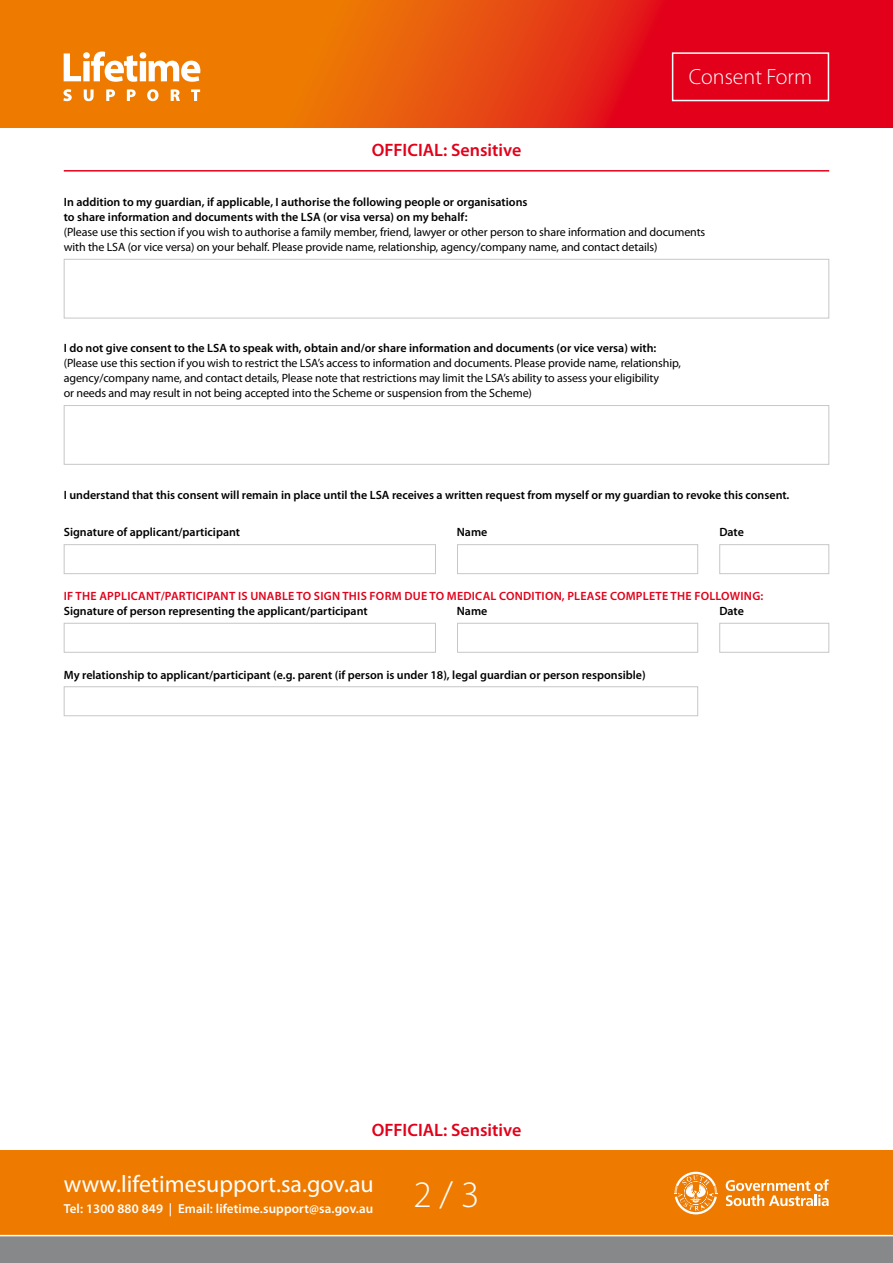
<style>
.page{position:relative;width:893px;height:1263px;background:#fff}
.page>*{position:absolute;margin:0;border:0;box-sizing:border-box;transform-origin:0 0}
.t1{font:300 37.5px "Myriad Pro";color:#fff}
.t2{font:24px "Myriad Pro";color:#fff}
.t3{font:300 21.9px "Myriad Pro";color:#fff}
.t4{font:600 18px "Myriad Pro";color:#e2001a}
.t5{font:600 13.05px "Myriad Pro";letter-spacing:.01em;color:#fff}
.t6{font:600 12px/15px "Myriad Pro";color:#000}
.t7{font:12px/15px "Myriad Pro";letter-spacing:-.01em;color:#000}
.t8{font:600 12px "Myriad Pro";letter-spacing:.02em;color:#e2001a}
</style>
<div class="page">
<div style="left:0;top:1150px;width:893px;height:85px;background:#ee7b00"></div>
<div style="left:0;top:1236px;width:893px;height:27px;background:#87888a"></div>
<svg style="left:726px;top:1179px;width:103px;height:27px"></svg>
<svg style="left:674px;top:1172px;width:43px;height:42px"></svg>
<svg style="left:0;top:0;width:893px;height:128px;background:#e7440e"></svg>
<svg style="left:64px;top:51px;width:136px;height:31px"></svg>
<svg style="left:63px;top:89px;width:137px;height:12px"></svg>
<div style="left:672px;top:52px;width:157px;height:49px;border:2px solid #fff"></div>
<div style="left:64px;top:259px;width:765px;height:59px;border:1px solid #c6c7c8"></div>
<div style="left:64px;top:405px;width:765px;height:60px;border:1px solid #c6c7c8"></div>
<div style="left:457px;top:544px;width:241px;height:30px;border:1px solid #c6c7c8"></div>
<div style="left:719px;top:544px;width:110px;height:30px;border:1px solid #c6c7c8"></div>
<div style="left:64px;top:544px;width:372px;height:30px;border:1px solid #c6c7c8"></div>
<div style="left:457px;top:623px;width:241px;height:30px;border:1px solid #c6c7c8"></div>
<div style="left:719px;top:623px;width:110px;height:30px;border:1px solid #c6c7c8"></div>
<div style="left:64px;top:623px;width:372px;height:30px;border:1px solid #c6c7c8"></div>
<div style="left:64px;top:686px;width:634px;height:30px;border:1px solid #c6c7c8"></div>
<hr style="left:64px;top:170px;width:765px;height:2px;background:#e2001a">
<h3 class="t4" style="left:372px;top:140px;width:151px">OFFICIAL: Sensitive</h3>
<h3 class="t3" style="left:689px;top:64px;width:125px">Consent Form</h3>
<p class="t6" style="left:64px;top:195px;width:465px">In addition to my guardian, if applicable, I authorise the following people or organisations to share information and documents with the LSA (or visa versa) on my behalf:</p>
<p class="t7" style="left:64px;top:225px;width:643px">(Please use this section if you wish to authorise a family member, friend, lawyer or other person to share information and documents with the LSA (or vice versa) on your behalf. Please provide name, relationship, agency/company name, and contact details)</p>
<p class="t6" style="left:64px;top:341px;width:594px">I do not give consent to the LSA to speak with, obtain and/or share information and documents (or vice versa) with:</p>
<p class="t7" style="left:64px;top:356px;width:619px">(Please use this section if you wish to restrict the LSA’s access to information and documents. Please provide name, relationship, agency/company name, and contact details, Please note that restrictions may limit the LSA’s ability to assess your eligibility<br>or needs and may result in not being accepted into the Scheme or suspension from the Scheme)</p>
<p class="t6" style="left:64px;top:488px;width:727px">I understand that this consent will remain in place until the LSA receives a written request from myself or my guardian to revoke this consent.</p>
<p class="t6" style="left:64px;top:525px;width:178px">Signature of applicant/participant</p>
<p class="t6" style="left:457px;top:525px;width:32px">Name</p>
<p class="t6" style="left:719px;top:525px;width:26px">Date</p>
<p class="t8" style="left:64px;top:589px;width:701px">IF THE APPLICANT/PARTICIPANT IS UNABLE TO SIGN THIS FORM DUE TO MEDICAL CONDITION, PLEASE COMPLETE THE FOLLOWING:</p>
<p class="t6" style="left:64px;top:604px;width:305px">Signature of person representing the applicant/participant</p>
<p class="t6" style="left:457px;top:604px;width:32px">Name</p>
<p class="t6" style="left:719px;top:604px;width:26px">Date</p>
<p class="t6" style="left:64px;top:667px;width:583px">My relationship to applicant/participant (e.g. parent (if person is under 18), legal guardian or person responsible)</p>
<h3 class="t4" style="left:372px;top:1120px;width:151px">OFFICIAL: Sensitive</h3>
<h2 class="t2" style="left:64px;top:1170px;width:311px">www.lifetimesupport.sa.gov.au</h2>
<p class="t5" style="left:64px;top:1201px;width:311px">Tel: 1300 880 849 | Email: lifetime.support@sa.gov.au</p>
<h1 class="t1" style="left:413px;top:1174px;width:68px">2 / 3</h1>
</div>
